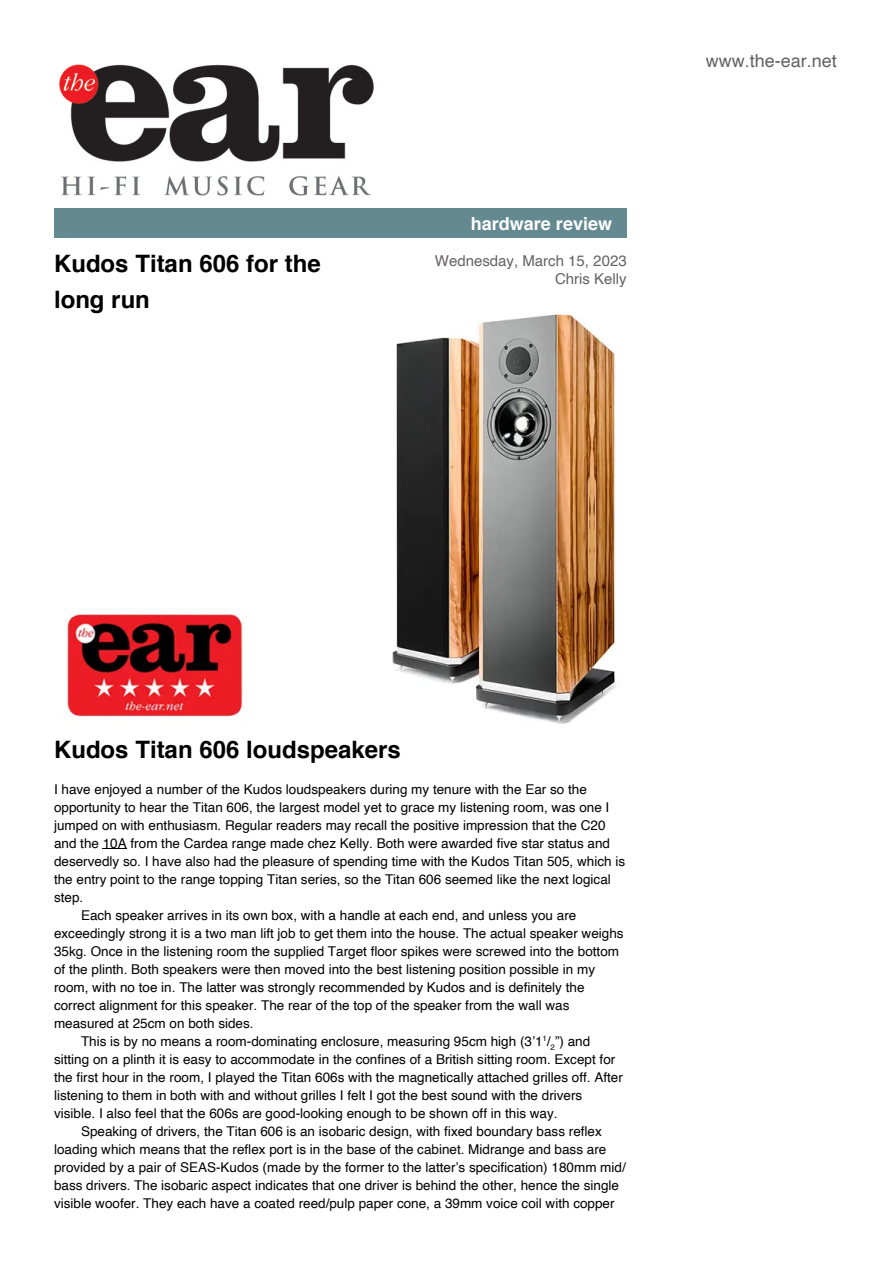
<style>
.page{position:relative;width:893px;height:1263px;background:#fff}
.page>*{position:absolute;margin:0;border:0;box-sizing:border-box;transform-origin:0 0}
.t1{font:700 24px/36px "Helvetica";color:#000}
.t2{font:18px "Helvetica";color:#656263}
.t3{font:700 18px "Helvetica";color:#fff}
.t4{font:15px/18px "Helvetica";color:#656263;text-align:right}
.t5{font:13.5px "Helvetica";color:#000}
</style>
<div class="page">
<img style="left:59px;top:64px;width:315px;height:132px">
<div style="left:54px;top:208px;width:573px;height:30px;background:#648991"></div>
<img style="left:67px;top:314px;width:549px;height:410px">
<h1 class="t1" style="left:54px;top:247px;width:268px">Kudos Titan 606 for the long run</h1>
<h2 class="t3" style="left:471px;top:217px;width:143px">hardware review</h2>
<p class="t4" style="left:435px;top:253px;width:193px">Wednesday, March 15, 2023<br>Chris Kelly</p>
<h2 class="t2" style="left:706px;top:53px;width:133px">www.the-ear.net</h2>
<h1 class="t1" style="left:54px;top:733px;width:348px">Kudos Titan 606 loudspeakers</h1>
<p class="t5" style="left:54px;top:783px;width:534px">I have enjoyed a number of the Kudos loudspeakers during my tenure with the Ear so the</p>
<p class="t5" style="left:54px;top:801px;width:557px">opportunity to hear the Titan 606, the largest model yet to grace my listening room, was one I</p>
<p class="t5" style="left:54px;top:819px;width:553px">jumped on with enthusiasm. Regular readers may recall the positive impression that the C20</p>
<p class="t5" style="left:54px;top:837px;width:558px">and the 10A from the Cardea range made chez Kelly. Both were awarded five star status and</p>
<p class="t5" style="left:54px;top:855px;width:573px">deservedly so. I have also had the pleasure of spending time with the Kudos Titan 505, which is</p>
<p class="t5" style="left:54px;top:873px;width:558px">the entry point to the range topping Titan series, so the Titan 606 seemed like the next logical</p>
<p class="t5" style="left:54px;top:891px;width:31px">step.</p>
<p class="t5" style="left:81px;top:909px;width:497px">Each speaker arrives in its own box, with a handle at each end, and unless you are</p>
<p class="t5" style="left:54px;top:927px;width:571px">exceedingly strong it is a two man lift job to get them into the house. The actual speaker weighs</p>
<p class="t5" style="left:54px;top:945px;width:567px">35kg. Once in the listening room the supplied Target floor spikes were screwed into the bottom</p>
<p class="t5" style="left:54px;top:963px;width:543px">of the plinth. Both speakers were then moved into the best listening position possible in my</p>
<p class="t5" style="left:54px;top:981px;width:532px">room, with no toe in. The latter was strongly recommended by Kudos and is definitely the</p>
<p class="t5" style="left:54px;top:999px;width:517px">correct alignment for this speaker. The rear of the top of the speaker from the wall was</p>
<p class="t5" style="left:54px;top:1017px;width:201px">measured at 25cm on both sides.</p>
<p class="t5" style="left:81px;top:1035px;width:511px">This is by no means a room-dominating enclosure, measuring 95cm high (3’1<sup>1</sup>/<sub>2</sub>”) and</p>
<p class="t5" style="left:54px;top:1053px;width:563px">sitting on a plinth it is easy to accommodate in the confines of a British sitting room. Except for</p>
<p class="t5" style="left:54px;top:1071px;width:570px">the first hour in the room, I played the Titan 606s with the magnetically attached grilles off. After</p>
<p class="t5" style="left:54px;top:1089px;width:530px">listening to them in both with and without grilles I felt I got the best sound with the drivers</p>
<p class="t5" style="left:54px;top:1107px;width:505px">visible. I also feel that the 606s are good-looking enough to be shown off in this way.</p>
<p class="t5" style="left:81px;top:1125px;width:522px">Speaking of drivers, the Titan 606 is an isobaric design, with fixed boundary bass reflex</p>
<p class="t5" style="left:54px;top:1143px;width:554px">loading which means that the reflex port is in the base of the cabinet. Midrange and bass are</p>
<p class="t5" style="left:54px;top:1161px;width:573px">provided by a pair of SEAS-Kudos (made by the former to the latter’s specification) 180mm mid/</p>
<p class="t5" style="left:54px;top:1179px;width:567px">bass drivers. The isobaric aspect indicates that one driver is behind the other, hence the single</p>
<p class="t5" style="left:54px;top:1197px;width:562px">visible woofer. They each have a coated reed/pulp paper cone, a 39mm voice coil with copper</p>
</div>
